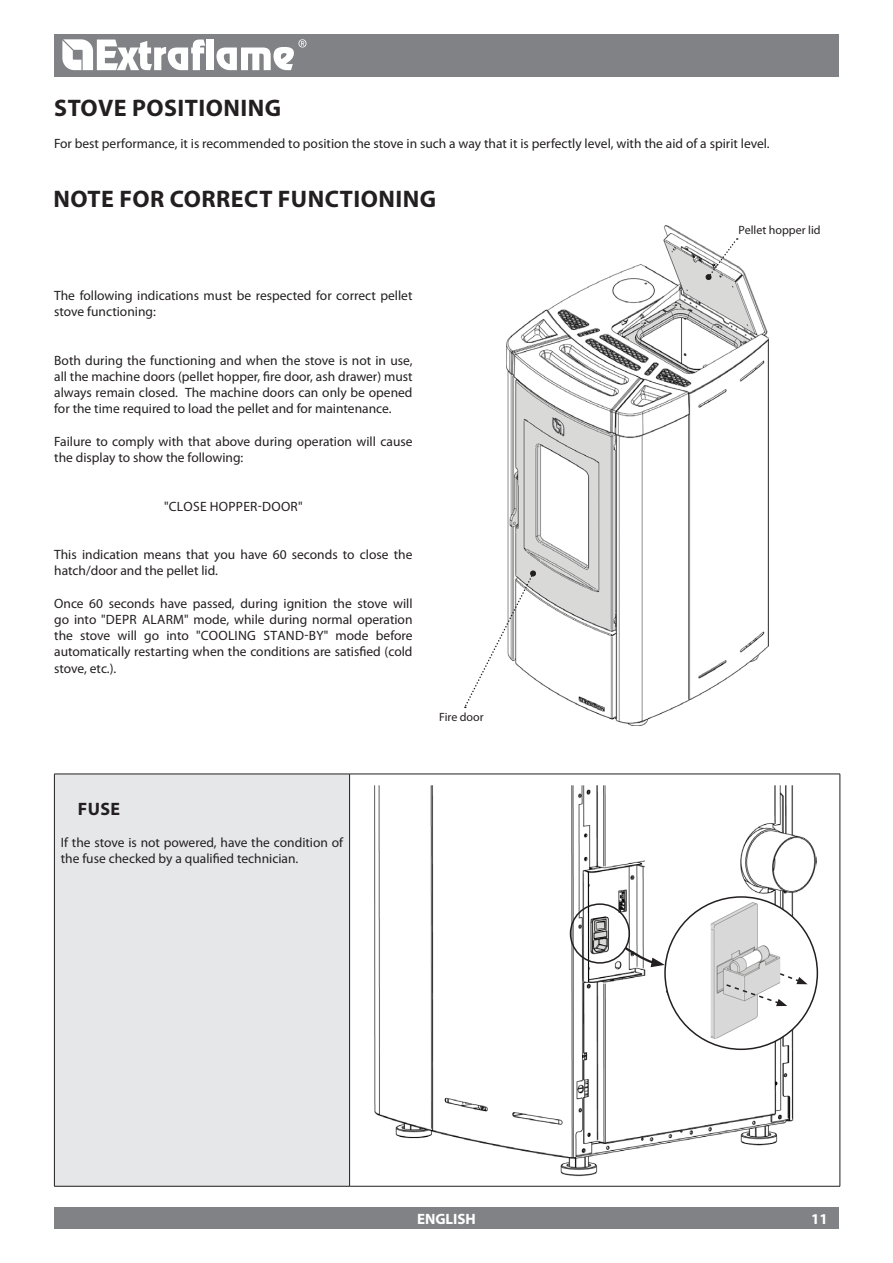
<style>
.page{position:relative;width:893px;height:1263px;background:#fff}
.page>*{position:absolute;margin:0;border:0;box-sizing:border-box;transform-origin:0 0}
.t1{font:700 24px "Myriad Pro";letter-spacing:.02em;color:#231f20}
.t2{font:700 18px "Myriad Pro";color:#231f20}
.t3{font:700 15px "Myriad Pro";color:#fff}
.t4{font:13.5px/16.2px "Myriad Pro";color:#231f20}
.t5{font:13.5px "Myriad Pro";letter-spacing:.02em;color:#231f20}
.t6{font:12px "Myriad Pro";color:#231f20}
</style>
<div class="page">
<img style="left:506px;top:225px;width:263px;height:500px">
<svg style="left:464px;top:570px;width:72px;height:138px"></svg>
<svg style="left:705px;top:238px;width:33px;height:42px"></svg>
<img style="left:374px;top:785px;width:442px;height:391px">
<div style="left:665px;top:897px;width:152px;height:152px;background:#fff;border-radius:50%"></div>
<img style="left:711px;top:902px;width:69px;height:137px">
<div style="left:570px;top:903px;width:60px;height:61px;border:2px solid #231f20;border-radius:50%"></div>
<svg style="left:623px;top:945px;width:42px;height:22px"></svg>
<svg style="left:725px;top:972px;width:83px;height:34px"></svg>
<div style="left:54px;top:34px;width:785px;height:43px;background:#808285"></div>
<svg style="left:62px;top:39px;width:143px;height:31px"></svg>
<div style="left:207px;top:40px;width:7px;height:30px;background:#fff"></div>
<svg style="left:216px;top:39px;width:90px;height:31px"></svg>
<div style="left:54px;top:1208px;width:785px;height:21px;background:#808285"></div>
<div style="left:439px;top:712px;width:97px;height:13px;background:#fff"></div>
<div style="left:54px;top:774px;width:296px;height:412px;background:#e6e7e9"></div>
<hr style="left:54px;top:774px;width:296px;height:1px;background:#231f20">
<hr style="left:54px;top:774px;width:1px;height:412px;background:#231f20">
<hr style="left:350px;top:774px;width:490px;height:1px;background:#231f20">
<hr style="left:349px;top:774px;width:1px;height:412px;background:#231f20">
<hr style="left:840px;top:774px;width:1px;height:412px;background:#231f20">
<hr style="left:54px;top:1186px;width:296px;height:1px;background:#231f20">
<hr style="left:350px;top:1186px;width:490px;height:1px;background:#231f20">
<h1 class="t1" style="left:54px;top:92px;width:210px">STOVE POSITIONING</h1>
<p class="t4" style="left:54px;top:135px;width:717px">For best performance, it is recommended to position the stove in such a way that it is perfectly level, with the aid of a spirit level.</p>
<h1 class="t1" style="left:54px;top:184px;width:366px">NOTE FOR CORRECT FUNCTIONING</h1>
<p class="t4" style="left:54px;top:287px;width:360px">The following indications must be respected for correct pellet stove functioning:</p>
<p class="t4" style="left:54px;top:352px;width:360px;text-align:justify">Both during the functioning and when the stove is not in use, all the machine doors (pellet hopper, fire door, ash drawer) must always remain closed. The machine doors can only be opened for the time required to load the pellet and for maintenance.</p>
<p class="t4" style="left:54px;top:433px;width:360px">Failure to comply with that above during operation will cause the display to show the following:</p>
<p class="t5" style="left:164px;top:498px;width:140px">"CLOSE HOPPER-DOOR"</p>
<p class="t4" style="left:54px;top:546px;width:360px">This indication means that you have 60 seconds to close the hatch/door and the pellet lid.</p>
<p class="t4" style="left:54px;top:595px;width:360px;text-align:justify">Once 60 seconds have passed, during ignition the stove will go into "DEPR ALARM" mode, while during normal operation the stove will go into "COOLING STAND-BY" mode before automatically restarting when the conditions are satisfied (cold stove, etc.).</p>
<p class="t6" style="left:439px;top:710px;width:46px">Fire door</p>
<h2 class="t2" style="left:78px;top:797px;width:42px">FUSE</h2>
<p class="t4" style="left:61px;top:834px;width:284px">If the stove is not powered, have the condition of the fuse checked by a qualified technician.</p>
<p class="t3" style="left:417px;top:1209px;width:60px">ENGLISH</p>
<p class="t6" style="left:739px;top:223px;width:84px">Pellet hopper lid</p>
<p class="t3" style="left:811px;top:1209px;width:18px">11</p>
</div>
